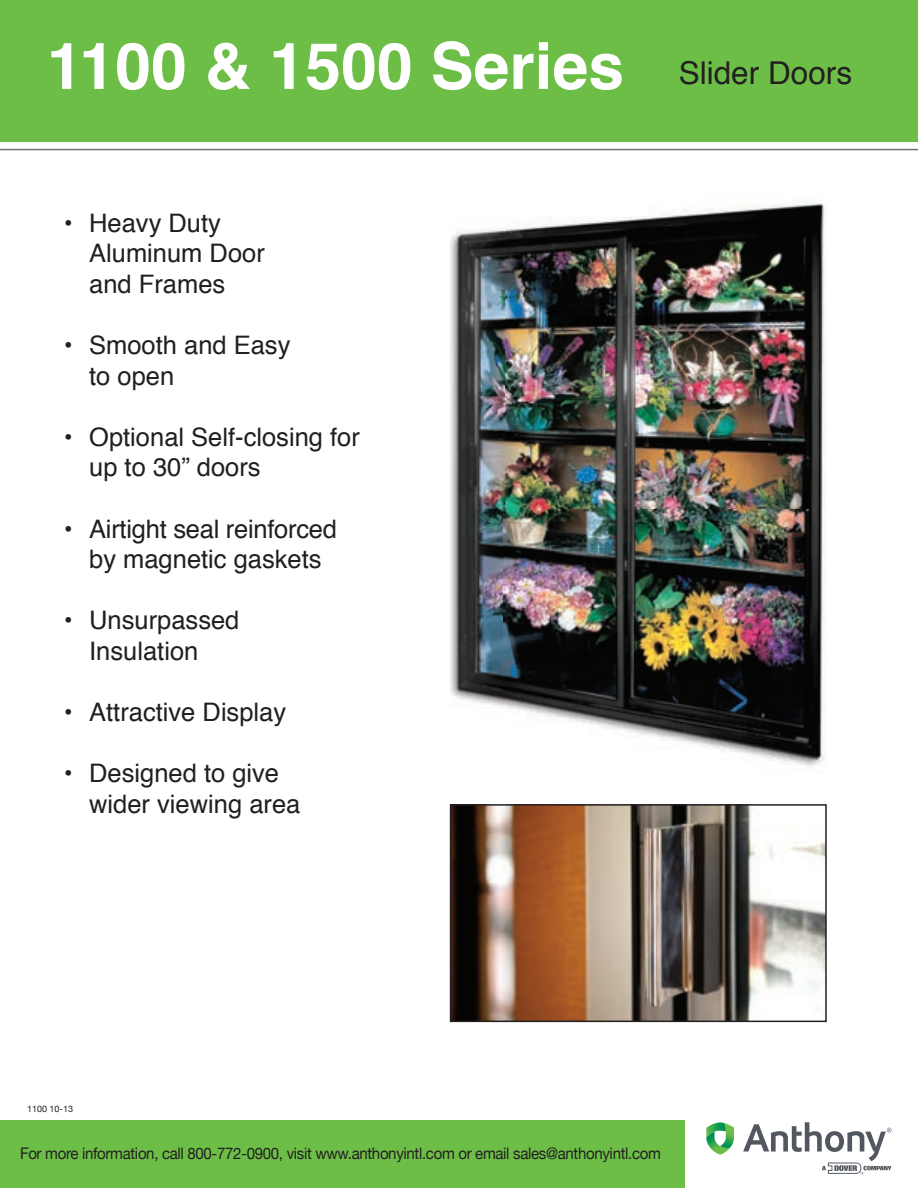
<style>
.page{position:relative;width:918px;height:1188px;background:#fff}
.page>*{position:absolute;margin:0;border:0;box-sizing:border-box;transform-origin:0 0}
.t1{font:700 64.5px "Helvetica";color:#fff}
.t2{font:31.5px "Helvetica";color:#231f20}
.t3{font:25.5px/30.6px "Helvetica";color:#231f20}
.t4{font:15.9px "Helvetica Neue";letter-spacing:-.02em;color:#231f20;scale:.94 1}
.t5{font:9px "Helvetica Neue";color:#231f20}
</style>
<div class="page">
<div style="left:0;top:0;width:918px;height:141px;background:#6dbe47"></div>
<div style="left:0;top:1120px;width:684px;height:68px;background:#6dbe47"></div>
<hr style="left:0;top:149px;width:918px;height:1px;background:#717074">
<svg style="left:706px;top:1122px;width:28px;height:33px"></svg>
<svg style="left:743px;top:1122px;width:149px;height:53px"></svg>
<img style="left:453px;top:807px;width:371px;height:212px">
<div style="left:450px;top:804px;width:377px;height:218px;border:2px solid #231f20"></div>
<img style="left:450px;top:201px;width:376px;height:565px">
<h1 class="t1" style="left:47px;top:14px;width:579px">1100 &amp; 1500 Series</h1>
<p class="t3" style="left:89px;top:208px;width:177px;text-indent:-26px">• Heavy Duty<br>Aluminum Door and Frames</p>
<p class="t3" style="left:89px;top:330px;width:203px;text-indent:-26px">• Smooth and Easy to open</p>
<p class="t3" style="left:89px;top:422px;width:272px;text-indent:-26px">• Optional Self-closing for up to 30” doors</p>
<p class="t3" style="left:64px;top:514px;width:275px;text-align:center">• Airtight seal reinforced by magnetic gaskets</p>
<p class="t3" style="left:89px;top:606px;width:152px;text-indent:-26px">• Unsurpassed<br>Insulation</p>
<p class="t3" style="left:64px;top:698px;width:224px">• Attractive Display</p>
<p class="t3" style="left:89px;top:759px;width:213px;text-indent:-26px">• Designed to give wider viewing area</p>
<p class="t2" style="left:679px;top:49px;width:175px">Slider Doors</p>
<p class="t5" style="left:27px;top:1104px;width:48px">1100 10-13</p>
<p class="t4" style="left:20px;top:1144px;width:683px">For more information, call 800-772-0900, visit www.anthonyintl.com or email sales@anthonyintl.com</p>
</div>
